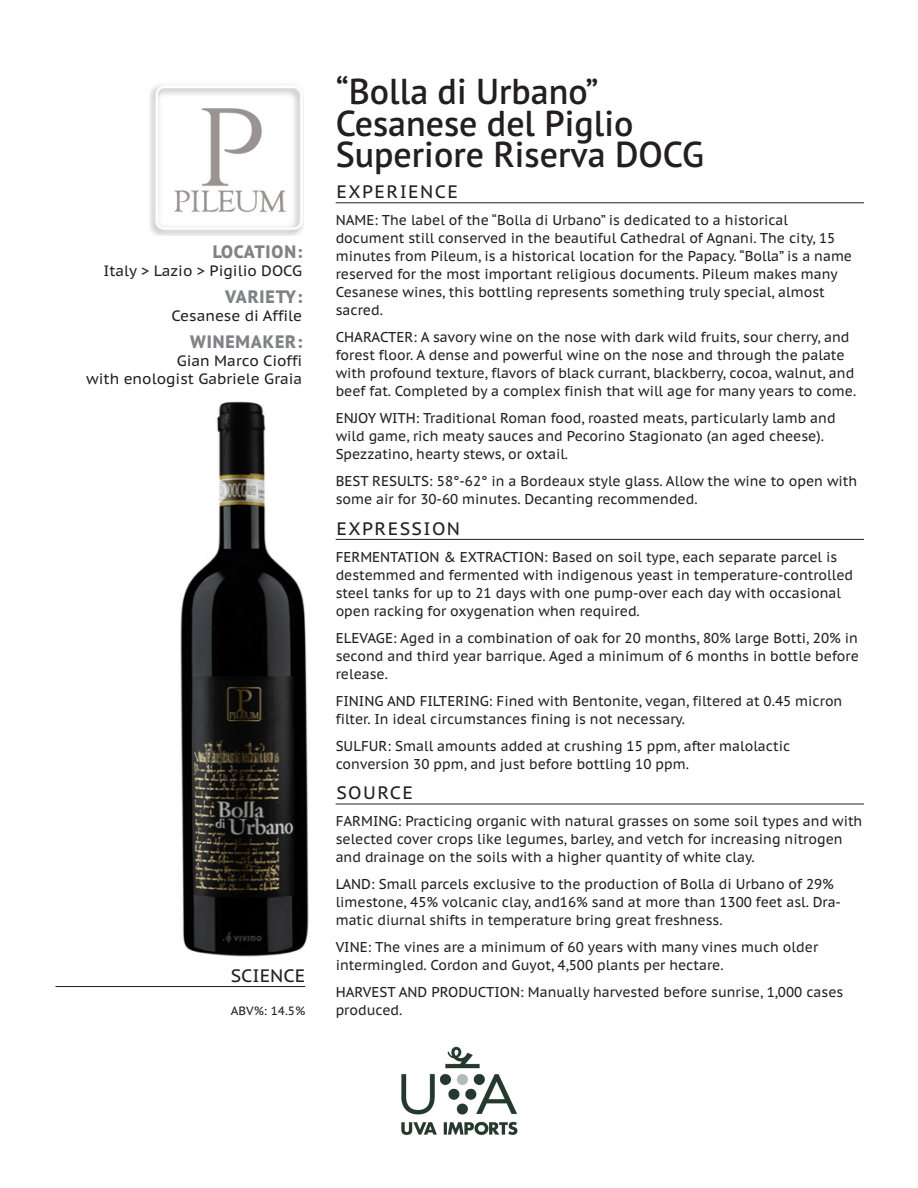
<style>
.page{position:relative;width:918px;height:1188px;background:#fff}
.page>*{position:absolute;margin:0;border:0;box-sizing:border-box;transform-origin:0 0}
.Wine_Name{font:600 36px "PT Sans Pro";color:#231f20}
.Section_Heder{font:18px "PT Sans Pro Caption";letter-spacing:.08em;color:#231f20}
.Location_Variety{font:800 18px "PT Sans Pro";letter-spacing:.05em;color:#808285}
.Category{font:800 18px "PT Sans Pro";letter-spacing:.05em;color:#808285}
.Section_Heder_Right{font:18px "PT Sans Pro Caption";color:#231f20}
.Category-2{font:15px "PT Sans Pro Caption";color:#231f20}
.Category-3{font:14.25px/18px "PT Sans Pro Caption";color:#231f20;scale:.96 1}
.Science_Words{font:12px "PT Sans Pro Caption";color:#231f20}
</style>
<div class="page">
<hr style="left:336px;top:202px;width:528px;height:1px;background:#231f20">
<hr style="left:336px;top:539px;width:528px;height:1px;background:#231f20">
<hr style="left:336px;top:804px;width:528px;height:1px;background:#231f20">
<img style="left:180px;top:401px;width:129px;height:556px">
<hr style="left:56px;top:986px;width:249px;height:1px;background:#231f20">
<img style="left:401px;top:1046px;width:117px;height:90px">
<img style="left:150px;top:85px;width:154px;height:150px">
<p class="Location_Variety" style="left:213px;top:240px;width:91px">LOCATION:</p>
<p class="Category-2" style="left:103px;top:261px;width:200px">Italy &gt; Lazio &gt; Pigilio DOCG</p>
<p class="Category" style="left:225px;top:285px;width:79px">VARIETY:</p>
<p class="Category-2" style="left:171px;top:306px;width:132px">Cesanese di Affile</p>
<p class="Location_Variety" style="left:190px;top:330px;width:114px">WINEMAKER:</p>
<p class="Category-2" style="left:177px;top:351px;width:127px">Gian Marco Cioffi</p>
<p class="Category-2" style="left:86px;top:369px;width:217px">with enologist Gabriele Graia</p>
<p class="Section_Heder_Right" style="left:231px;top:964px;width:76px">SCIENCE</p>
<p class="Science_Words" style="left:231px;top:1003px;width:76px">ABV%: 14.5%</p>
<p class="Wine_Name" style="left:336px;top:68px;width:264px">“Bolla di Urbano”</p>
<p class="Wine_Name" style="left:336px;top:100px;width:299px">Cesanese del Piglio</p>
<p class="Wine_Name" style="left:336px;top:131px;width:370px">Superiore Riserva DOCG</p>
<p class="Section_Heder" style="left:336px;top:180px;width:123px">EXPERIENCE</p>
<p class="Category-3" style="left:336px;top:211px;width:473px">NAME: The label of the “Bolla di Urbano” is dedicated to a historical</p>
<p class="Category-3" style="left:336px;top:229px;width:539px">document still conserved in the beautiful Cathedral of Agnani. The city, 15 minutes from Pileum, is a historical location for the Papacy. “Bolla” is a name reserved for the most important religious documents. Pileum makes many</p>
<p class="Category-3" style="left:336px;top:283px;width:511px">Cesanese wines, this bottling represents something truly special, almost sacred.</p>
<p class="Category-3" style="left:336px;top:328px;width:544px">CHARACTER: A savory wine on the nose with dark wild fruits, sour cherry, and forest floor. A dense and powerful wine on the nose and through the palate with profound texture, flavors of black currant, blackberry, cocoa, walnut, and beef fat. Completed by a complex finish that will age for many years to come.</p>
<p class="Category-3" style="left:336px;top:409px;width:522px">ENJOY WITH: Traditional Roman food, roasted meats, particularly lamb and wild game, rich meaty sauces and Pecorino Stagionato (an aged cheese).<br>Spezzatino, hearty stews, or oxtail.</p>
<p class="Category-3" style="left:336px;top:472px;width:545px">BEST RESULTS: 58°-62° in a Bordeaux style glass. Allow the wine to open with some air for 30-60 minutes. Decanting recommended.</p>
<p class="Section_Heder" style="left:336px;top:517px;width:125px">EXPRESSION</p>
<p class="Category-3" style="left:336px;top:547px;width:541px">FERMENTATION &amp; EXTRACTION: Based on soil type, each separate parcel is destemmed and fermented with indigenous yeast in temperature-controlled steel tanks for up to 21 days with one pump-over each day with occasional open racking for oxygenation when required.</p>
<p class="Category-3" style="left:336px;top:628px;width:547px;text-align:justify">ELEVAGE: Aged in a combination of oak for 20 months, 80% large Botti, 20% in second and third year barrique. Aged a minimum of 6 months in bottle before release.</p>
<p class="Category-3" style="left:336px;top:691px;width:529px">FINING AND FILTERING: Fined with Bentonite, vegan, filtered at 0.45 micron filter. In ideal circumstances fining is not necessary.</p>
<p class="Category-3" style="left:336px;top:736px;width:475px">SULFUR: Small amounts added at crushing 15 ppm, after malolactic</p>
<p class="Category-3" style="left:336px;top:754px;width:369px">conversion 30 ppm, and just before bottling 10 ppm.</p>
<p class="Section_Heder" style="left:336px;top:781px;width:78px">SOURCE</p>
<p class="Category-3" style="left:336px;top:812px;width:550px">FARMING: Practicing organic with natural grasses on some soil types and with selected cover crops like legumes, barley, and vetch for increasing nitrogen and drainage on the soils with a higher quantity of white clay.</p>
<p class="Category-3" style="left:336px;top:875px;width:528px">LAND: Small parcels exclusive to the production of Bolla di Urbano of 29% limestone, 45% volcanic clay, and16% sand at more than 1300 feet asl. Dra&shy;matic diurnal shifts in temperature bring great freshness.</p>
<p class="Category-3" style="left:336px;top:938px;width:504px">VINE: The vines are a minimum of 60 years with many vines much older</p>
<p class="Category-3" style="left:336px;top:956px;width:406px">intermingled. Cordon and Guyot, 4,500 plants per hectare.</p>
<p class="Category-3" style="left:336px;top:983px;width:530px">HARVEST AND PRODUCTION: Manually harvested before sunrise, 1,000 cases produced.</p>
</div>
